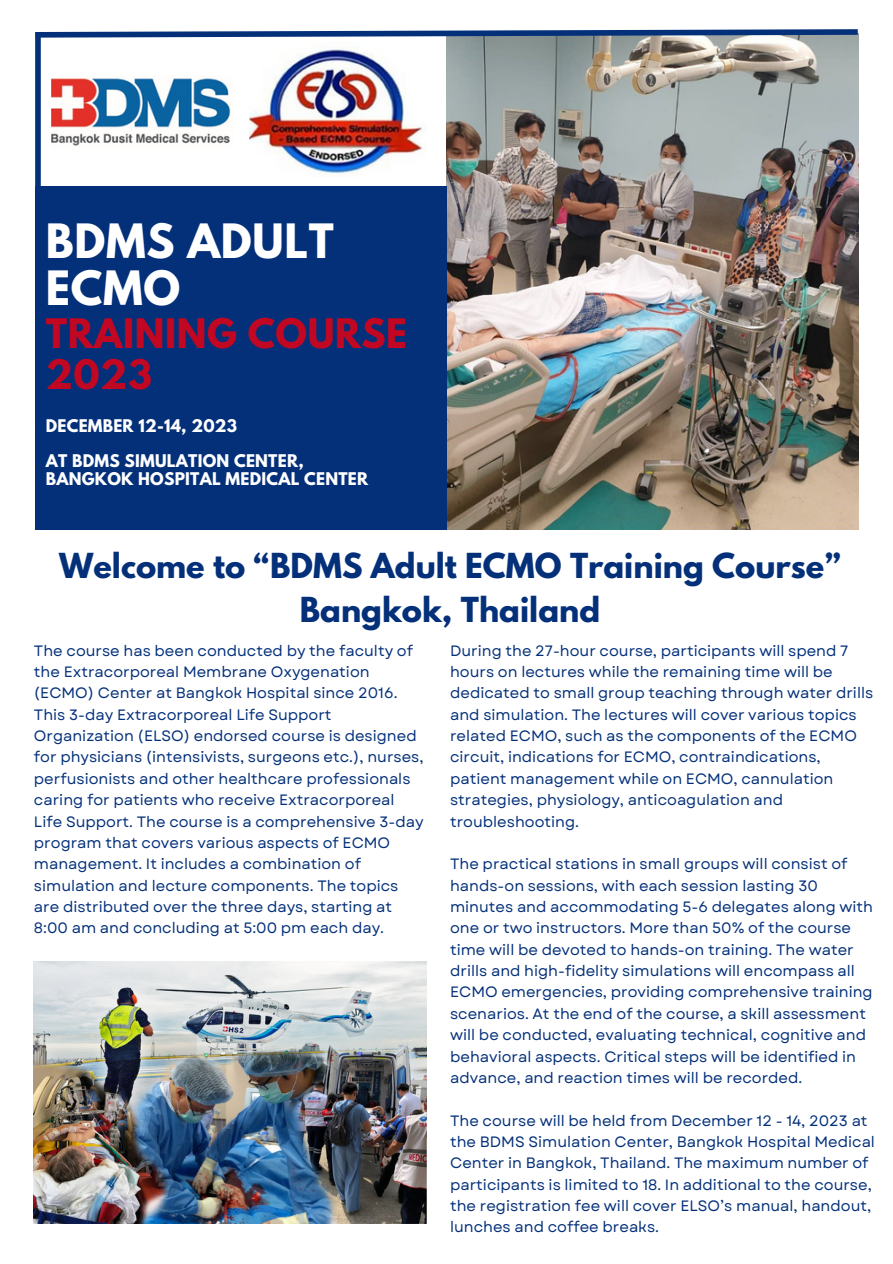
<style>
.page{position:relative;width:893px;height:1264px;background:#fff}
.page>*{position:absolute;margin:0;border:0;box-sizing:border-box;transform-origin:0 0}
.t1{font:700 41.85px/47.5px "League Spartan";letter-spacing:.015em;color:#fff}
.t2{font:700 36px/40.3px "League Spartan";letter-spacing:.015em;color:#c20722}
.t3{font:700 30.6px/43.8px "League Spartan";color:#04307a;text-align:center}
.t4{font:700 15.45px "League Spartan";letter-spacing:.015em;color:#fff}
.t5{font:15px/21.3px "Garet";color:#04307a}
</style>
<div class="page">
<img style="left:446px;top:40px;width:412px;height:489px">
<div style="left:35px;top:186px;width:411px;height:344px;background:#04307a"></div>
<svg style="left:41px;top:29px;width:818px;height:11px"></svg>
<div style="left:35px;top:32px;width:6px;height:154px;background:#04307a"></div>
<img style="left:250px;top:47px;width:175px;height:127px">
<img style="left:34px;top:961px;width:392px;height:262px">
<img style="left:51px;top:78px;width:180px;height:68px">
<p class="t1" style="left:46px;top:222px;width:289px">BDMS ADULT<br>ECMO</p>
<p class="t2" style="left:46px;top:318px;width:363px">TRAINING COURSE<br>2023</p>
<p class="t4" style="left:46px;top:418px;width:193px">DECEMBER 12-14, 2023</p>
<p class="t4" style="left:46px;top:453px;width:259px">AT BDMS SIMULATION CENTER,</p>
<p class="t4" style="left:46px;top:470px;width:324px">BANGKOK HOSPITAL MEDICAL CENTER</p>
<p class="t3" style="left:59px;top:548px;width:783px">Welcome to “BDMS Adult ECMO Training Course”<br>Bangkok, Thailand</p>
<p class="t5" style="left:34px;top:639px;width:391px">The course has been conducted by the faculty of the Extracorporeal Membrane Oxygenation (ECMO) Center at Bangkok Hospital since 2016.<br>This 3-day Extracorporeal Life Support Organization (ELSO) endorsed course is designed for physicians (intensivists, surgeons etc.), nurses, perfusionists and other healthcare professionals caring for patients who receive Extracorporeal Life Support. The course is a comprehensive 3-day program that covers various aspects of ECMO management. It includes a combination of simulation and lecture components. The topics are distributed over the three days, starting at 8:00 am and concluding at 5:00 pm each day.</p>
<p class="t5" style="left:450px;top:639px;width:424px">During the 27-hour course, participants will spend 7 hours on lectures while the remaining time will be dedicated to small group teaching through water drills and simulation. The lectures will cover various topics related ECMO, such as the components of the ECMO circuit, indications for ECMO, contraindications, patient management while on ECMO, cannulation strategies, physiology, anticoagulation and troubleshooting.</p>
<p class="t5" style="left:450px;top:853px;width:424px">The practical stations in small groups will consist of hands-on sessions, with each session lasting 30 minutes and accommodating 5-6 delegates along with one or two instructors. More than 50% of the course time will be devoted to hands-on training. The water drills and high-fidelity simulations will encompass all ECMO emergencies, providing comprehensive training scenarios. At the end of the course, a skill assessment will be conducted, evaluating technical, cognitive and behavioral aspects. Critical steps will be identified in advance, and reaction times will be recorded.</p>
<p class="t5" style="left:450px;top:1109px;width:426px">The course will be held from December 12 - 14, 2023 at the BDMS Simulation Center, Bangkok Hospital Medical Center in Bangkok, Thailand. The maximum number of participants is limited to 18. In additional to the course, the registration fee will cover ELSO’s manual, handout, lunches and coffee breaks.</p>
</div>
